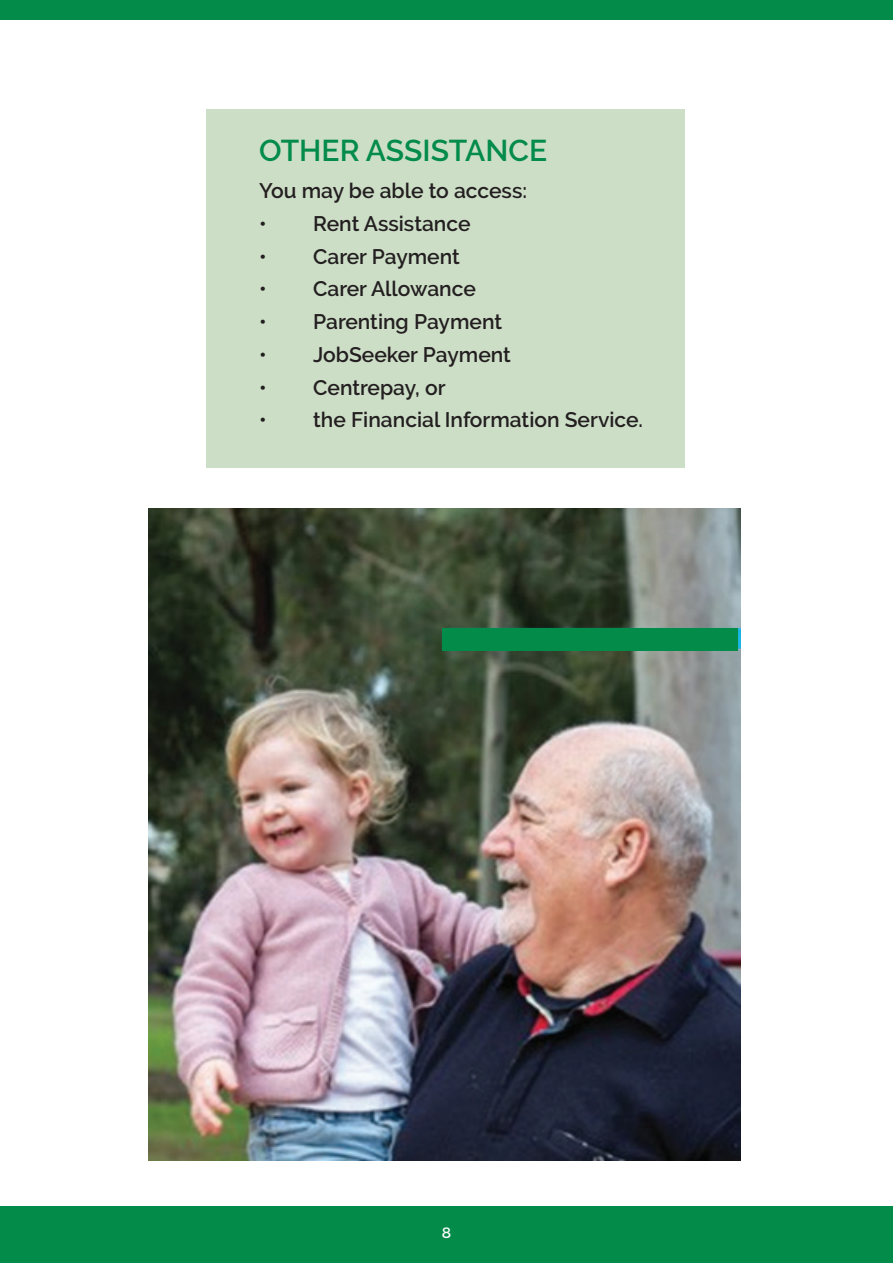
<style>
.page{position:relative;width:893px;height:1263px;background:#fff}
.page>*{position:absolute;margin:0;border:0;box-sizing:border-box;transform-origin:0 0}
.t1{font:600 30px "Raleway";color:#028b49}
.t2{font:600 21px "Raleway";color:#231f20}
.t3{font:15px "Montserrat";color:#fff}
</style>
<div class="page">
<div style="left:0;top:1207px;width:893px;height:56px;background:#028b49"></div>
<div style="left:0;top:0;width:893px;height:19px;background:#028b49"></div>
<div style="left:206px;top:109px;width:478px;height:359px;background:#cddec7"></div>
<img style="left:149px;top:509px;width:592px;height:651px">
<div style="left:442px;top:628px;width:296px;height:23px;background:#028b49"></div>
<h1 class="t1" style="left:259px;top:133px;width:289px">OTHER ASSISTANCE</h1>
<p class="t2" style="left:259px;top:179px;width:269px">You may be able to access:</p>
<p class="t2" style="left:259px;top:211px;width:213px">• Rent Assistance</p>
<p class="t2" style="left:259px;top:244px;width:202px">• Carer Payment</p>
<p class="t2" style="left:259px;top:277px;width:218px">• Carer Allowance</p>
<p class="t2" style="left:259px;top:310px;width:244px">• Parenting Payment</p>
<p class="t2" style="left:259px;top:342px;width:253px">• JobSeeker Payment</p>
<p class="t2" style="left:259px;top:375px;width:188px">• Centrepay, or</p>
<p class="t2" style="left:259px;top:408px;width:385px">• the Financial Information Service.</p>
<p class="t3" style="left:442px;top:1223px;width:11px">8</p>
</div>
